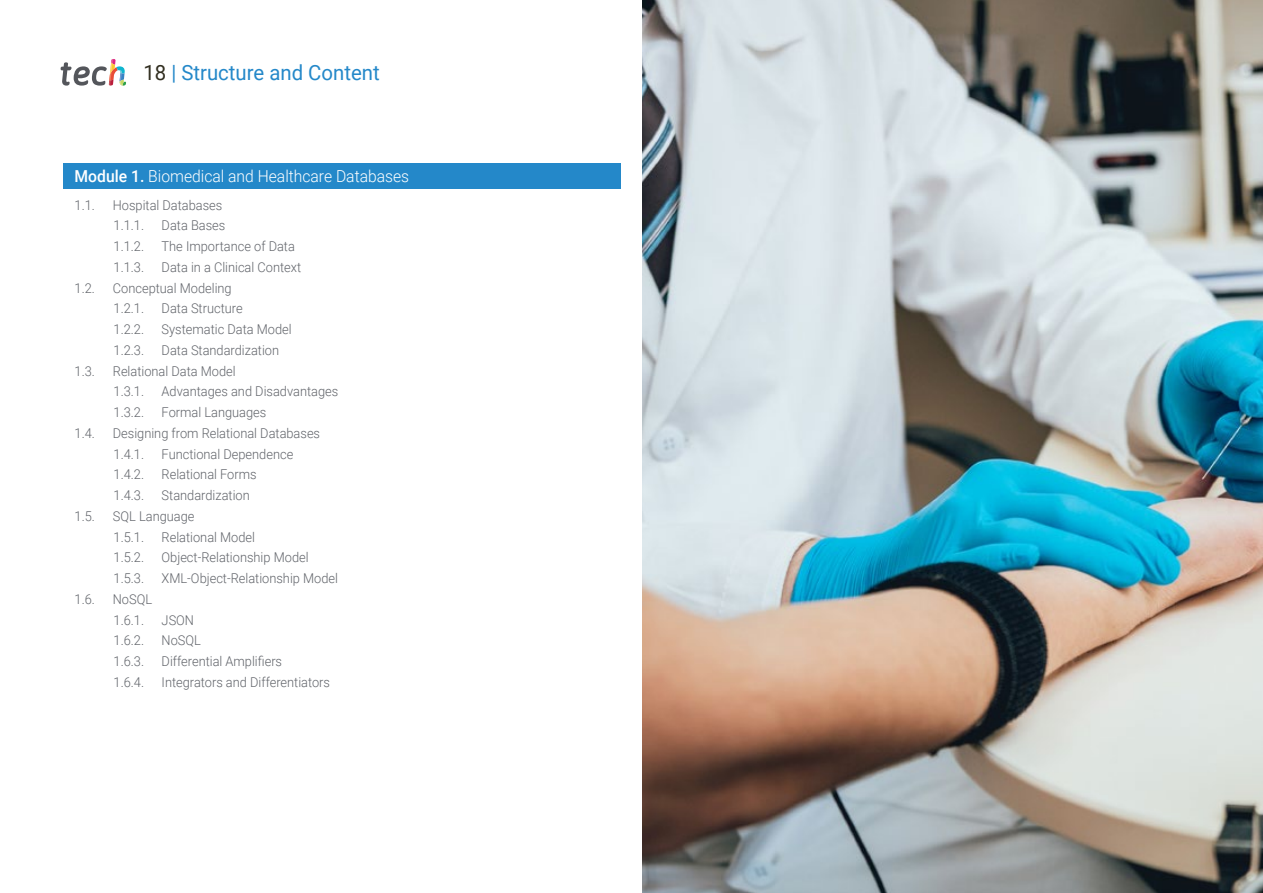
<style>
.page{position:relative;width:1263px;height:893px;background:#fff}
.page>*{position:absolute;margin:0;border:0;box-sizing:border-box;transform-origin:0 0}
.t1{font:21px "Roboto";color:#2488c9}
.t2{font:300 16.5px "Roboto";color:#fff;scale:.95 1}
.t3{font:300 13.5px/20.7px "Roboto";color:#61646a;scale:.95 1}
.s1{color:#312e20}
.s2{font-weight:500}
</style>
<div class="page">
<div style="left:64px;top:164px;width:557px;height:25px;background:#2488c9"></div>
<img style="left:642px;top:0;width:621px;height:893px">
<svg style="left:61px;top:59px;width:65px;height:27px"></svg>
<h1 class="t1" style="left:144px;top:57px;width:238px"><span class="s1">18</span> | Structure and Content</h1>
<p class="t2" style="left:75px;top:165px;width:354px"><span class="s2">Module 1.</span> Biomedical and Healthcare Databases</p>
<p class="t3" style="left:75px;top:194px;width:23px">1.1.</p>
<p class="t3" style="left:113px;top:194px;width:117px">Hospital Databases<br>1.1.1.</p>
<p class="t3" style="left:162px;top:215px;width:69px">Data Bases</p>
<p class="t3" style="left:114px;top:235px;width:34px">1.1.2.</p>
<p class="t3" style="left:162px;top:235px;width:142px">The Importance of Data</p>
<p class="t3" style="left:114px;top:256px;width:34px">1.1.3.</p>
<p class="t3" style="left:162px;top:256px;width:148px">Data in a Clinical Context</p>
<p class="t3" style="left:75px;top:277px;width:23px">1.2.</p>
<p class="t3" style="left:113px;top:277px;width:127px">Conceptual Modeling<br>1.2.1.</p>
<p class="t3" style="left:162px;top:298px;width:87px">Data Structure</p>
<p class="t3" style="left:114px;top:318px;width:34px">1.2.2.</p>
<p class="t3" style="left:162px;top:318px;width:139px">Systematic Data Model</p>
<p class="t3" style="left:114px;top:339px;width:34px">1.2.3.</p>
<p class="t3" style="left:162px;top:339px;width:125px">Data Standardization</p>
<p class="t3" style="left:75px;top:360px;width:23px">1.3.</p>
<p class="t3" style="left:113px;top:360px;width:131px">Relational Data Model<br>1.3.1.</p>
<p class="t3" style="left:162px;top:381px;width:187px">Advantages and Disadvantages</p>
<p class="t3" style="left:114px;top:401px;width:34px">1.3.2.</p>
<p class="t3" style="left:162px;top:401px;width:112px">Formal Languages</p>
<p class="t3" style="left:75px;top:422px;width:23px">1.4.</p>
<p class="t3" style="left:113px;top:422px;width:220px">Designing from Relational Databases<br>1.4.1.</p>
<p class="t3" style="left:162px;top:443px;width:140px">Functional Dependence</p>
<p class="t3" style="left:114px;top:464px;width:34px">1.4.2.</p>
<p class="t3" style="left:162px;top:464px;width:102px">Relational Forms</p>
<p class="t3" style="left:114px;top:484px;width:34px">1.4.3.</p>
<p class="t3" style="left:162px;top:484px;width:94px">Standardization</p>
<p class="t3" style="left:75px;top:505px;width:23px">1.5.</p>
<p class="t3" style="left:113px;top:505px;width:87px">SQL Language<br>1.5.1.</p>
<p class="t3" style="left:162px;top:526px;width:100px">Relational Model</p>
<p class="t3" style="left:114px;top:547px;width:34px">1.5.2.</p>
<p class="t3" style="left:162px;top:547px;width:156px">Object-Relationship Model</p>
<p class="t3" style="left:114px;top:567px;width:34px">1.5.3.</p>
<p class="t3" style="left:162px;top:567px;width:187px">XML-Object-Relationship Model</p>
<p class="t3" style="left:75px;top:588px;width:23px">1.6.</p>
<p class="t3" style="left:113px;top:588px;width:43px">NoSQL<br>1.6.1.</p>
<p class="t3" style="left:162px;top:609px;width:36px">JSON</p>
<p class="t3" style="left:114px;top:630px;width:34px">1.6.2.</p>
<p class="t3" style="left:162px;top:630px;width:43px">NoSQL</p>
<p class="t3" style="left:114px;top:650px;width:34px">1.6.3.</p>
<p class="t3" style="left:162px;top:650px;width:128px">Differential Amplifiers</p>
<p class="t3" style="left:114px;top:671px;width:34px">1.6.4.</p>
<p class="t3" style="left:162px;top:671px;width:179px">Integrators and Differentiators</p>
</div>
